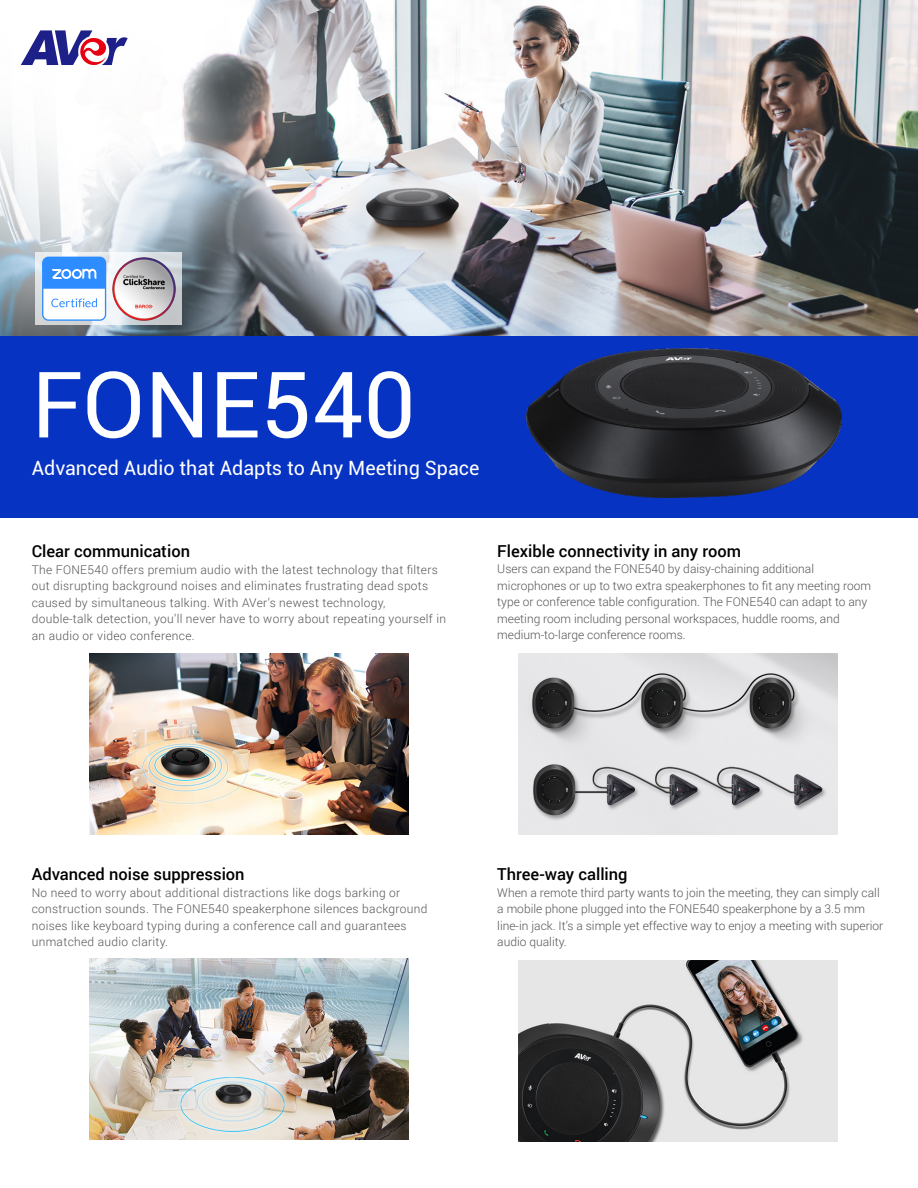
<style>
.page{position:relative;width:918px;height:1188px;background:#fff}
.page>*{position:absolute;margin:0;border:0;box-sizing:border-box;transform-origin:0 0}
.t1{font:91.8px "Roboto";color:#fff}
.t2{font:19.65px "Roboto";color:#fff}
.t3{font:500 16.5px "Roboto";color:#000}
.t4{font:300 12px/16.5px "Roboto";letter-spacing:.02em;color:#555}
.t5{font:300 12px/16.5px "Roboto";color:#555}
</style>
<div class="page">
<img style="left:0;top:0;width:918px;height:336px">
<div style="left:0;top:336px;width:918px;height:181px;background:#0733c3"></div>
<img style="left:518px;top:653px;width:319px;height:181px">
<img style="left:89px;top:653px;width:319px;height:181px">
<img style="left:526px;top:348px;width:316px;height:149px">
<img style="left:89px;top:958px;width:319px;height:181px">
<img style="left:518px;top:960px;width:319px;height:181px">
<svg style="left:35px;top:252px;width:147px;height:73px"></svg>
<svg style="left:42px;top:257px;width:64px;height:64px"></svg>
<img style="left:112px;top:256px;width:65px;height:65px">
<svg style="left:21px;top:30px;width:107px;height:36px"></svg>
<h1 class="t1" style="left:32px;top:340px;width:385px">FONE540</h1>
<h2 class="t2" style="left:32px;top:454px;width:449px">Advanced Audio that Adapts to Any Meeting Space</h2>
<h3 class="t3" style="left:32px;top:540px;width:160px">Clear communication</h3>
<p class="t4" style="left:32px;top:561px;width:416px">The FONE540 offers premium audio with the latest technology that filters out disrupting background noises and eliminates frustrating dead spots caused by simultaneous talking. With AVer’s newest technology, double-talk detection, you’ll never have to worry about repeating yourself in an audio or video conference.</p>
<h3 class="t3" style="left:497px;top:539px;width:245px">Flexible connectivity in any room</h3>
<p class="t5" style="left:497px;top:560px;width:375px">Users can expand the FONE540 by daisy-chaining additional microphones or up to two extra speakerphones to fit any meeting room type or conference table configuration. The FONE540 can adapt to any meeting room including personal workspaces, huddle rooms, and medium-to-large conference rooms.</p>
<h3 class="t3" style="left:32px;top:863px;width:214px">Advanced noise suppression</h3>
<p class="t4" style="left:32px;top:884px;width:397px">No need to worry about additional distractions like dogs barking or construction sounds. The FONE540 speakerphone silences background noises like keyboard typing during a conference call and guarantees unmatched audio clarity.</p>
<h3 class="t3" style="left:497px;top:863px;width:132px">Three-way calling</h3>
<p class="t5" style="left:497px;top:884px;width:388px">When a remote third party wants to join the meeting, they can simply call a mobile phone plugged into the FONE540 speakerphone by a 3.5 mm line-in jack. It’s a simple yet effective way to enjoy a meeting with superior audio quality.</p>
</div>
